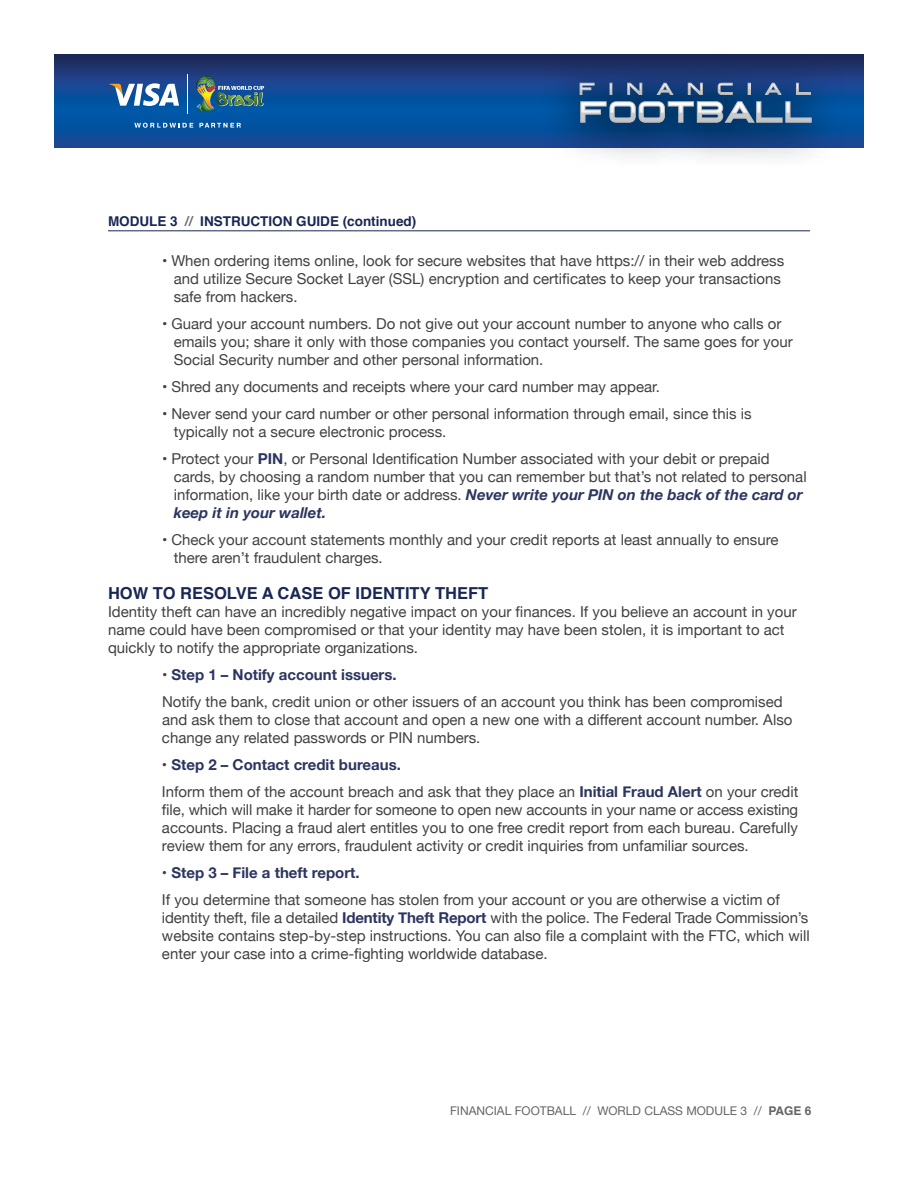
<style>
.page{position:relative;width:918px;height:1188px;background:#fff}
.page>*{position:absolute;margin:0;border:0;box-sizing:border-box;transform-origin:0 0}
.t1{font:700 16.5px "Helvetica";color:#192754}
.t2{font:15px/18px "Helvetica Neue";color:#414042}
.t3{font:700 13.5px "Helvetica";color:#192754}
.t4{font:12px "Helvetica Neue";color:#636466}
.s1{color:#6d6e71}
.s2{font-weight:700;color:#2c355f}
.s3{font-weight:700;font-style:italic;color:#2c355f}
.s4{font-family:"Helvetica";font-weight:700}
</style>
<div class="page">
<hr style="left:108px;top:231px;width:702px;height:1px;background:#192754">
<svg style="left:54px;top:54px;width:810px;height:94px;background:#10468e"></svg>
<svg style="left:199px;top:123px;width:42px;height:5px"></svg>
<svg style="left:134px;top:123px;width:59px;height:5px"></svg>
<img style="left:195px;top:76px;width:69px;height:36px">
<svg style="left:109px;top:83px;width:70px;height:23px"></svg>
<hr style="left:187px;top:74px;width:1px;height:39px;background:#fff">
<div style="left:541px;top:51px;width:308px;height:119px;background:#000;opacity:.75"></div>
<svg style="left:580px;top:83px;width:14px;height:12px"></svg>
<svg style="left:610px;top:83px;width:2px;height:12px"></svg>
<svg style="left:627px;top:83px;width:15px;height:12px"></svg>
<svg style="left:657px;top:83px;width:16px;height:12px"></svg>
<svg style="left:688px;top:83px;width:15px;height:12px"></svg>
<svg style="left:718px;top:83px;width:15px;height:12px"></svg>
<svg style="left:748px;top:83px;width:2px;height:12px"></svg>
<svg style="left:765px;top:83px;width:16px;height:12px"></svg>
<svg style="left:796px;top:83px;width:15px;height:12px"></svg>
<svg style="left:580px;top:101px;width:232px;height:22px;background:#6585a2"></svg>
<p class="t3" style="left:108px;top:210px;width:310px">MODULE 3 <span class="s1">//</span> INSTRUCTION GUIDE (continued)</p>
<p class="t2" style="left:174px;top:253px;width:612px;text-indent:-12px">• When ordering items online, look for secure websites that have https:// in their web address and utilize Secure Socket Layer (SSL) encryption and certificates to keep your transactions safe from hackers.</p>
<p class="t2" style="left:174px;top:316px;width:621px;text-indent:-12px">• Guard your account numbers. Do not give out your account number to anyone who calls or emails you; share it only with those companies you contact yourself. The same goes for your<br>Social Security number and other personal information.</p>
<p class="t2" style="left:162px;top:379px;width:499px">• Shred any documents and receipts where your card number may appear.</p>
<p class="t2" style="left:174px;top:406px;width:579px;text-indent:-12px">• Never send your card number or other personal information through email, since this is typically not a secure electronic process.</p>
<p class="t2" style="left:174px;top:451px;width:635px;text-indent:-12px">• Protect your <span class="s2">PIN</span>, or Personal Identification Number associated with your debit or prepaid cards, by choosing a random number that you can remember but that’s not related to personal information, like your birth date or address. <span class="s3">Never write your PIN on the back of the card or keep it in your wallet.</span></p>
<p class="t2" style="left:174px;top:532px;width:606px;text-indent:-12px">• Check your account statements monthly and your credit reports at least annually to ensure there aren’t fraudulent charges.</p>
<p class="t1" style="left:108px;top:580px;width:382px">HOW TO RESOLVE A CASE OF IDENTITY THEFT</p>
<p class="t2" style="left:108px;top:604px;width:690px">Identity theft can have an incredibly negative impact on your finances. If you believe an account in your name could have been compromised or that your identity may have been stolen, it is important to act quickly to notify the appropriate organizations.</p>
<p class="t2" style="left:162px;top:662px;width:622px;line-height:27px">• <span class="s2">Step 1 – Notify account issuers.<br></span>Notify the bank, credit union or other issuers of an account you think has been compromised</p>
<p class="t2" style="left:162px;top:712px;width:632px">and ask them to close that account and open a new one with a different account number. Also change any related passwords or PIN numbers.</p>
<p class="t2" style="left:162px;top:752px;width:638px;line-height:27px">• <span class="s2">Step 2 – Contact credit bureaus.<br></span>Inform them of the account breach and ask that they place an <span class="s2">Initial Fraud Alert</span> on your credit</p>
<p class="t2" style="left:162px;top:802px;width:638px;text-align:justify">file, which will make it harder for someone to open new accounts in your name or access existing accounts. Placing a fraud alert entitles you to one free credit report from each bureau. Carefully review them for any errors, fraudulent activity or credit inquiries from unfamiliar sources.</p>
<p class="t2" style="left:162px;top:860px;width:619px;line-height:27px">• <span class="s2">Step 3 – File a theft report.<br></span>If you determine that someone has stolen from your account or you are otherwise a victim of</p>
<p class="t2" style="left:162px;top:910px;width:649px;text-align:justify">identity theft, file a detailed <span class="s2">Identity Theft Report</span> with the police. The Federal Trade Commission’s website contains step-by-step instructions. You can also file a complaint with the FTC, which will enter your case into a crime-fighting worldwide database.</p>
<p class="t4" style="left:450px;top:1102px;width:363px">FINANCIAL FOOTBALL // WORLD CLASS MODULE 3 // <span class="s4">PAGE 6</span></p>
</div>
